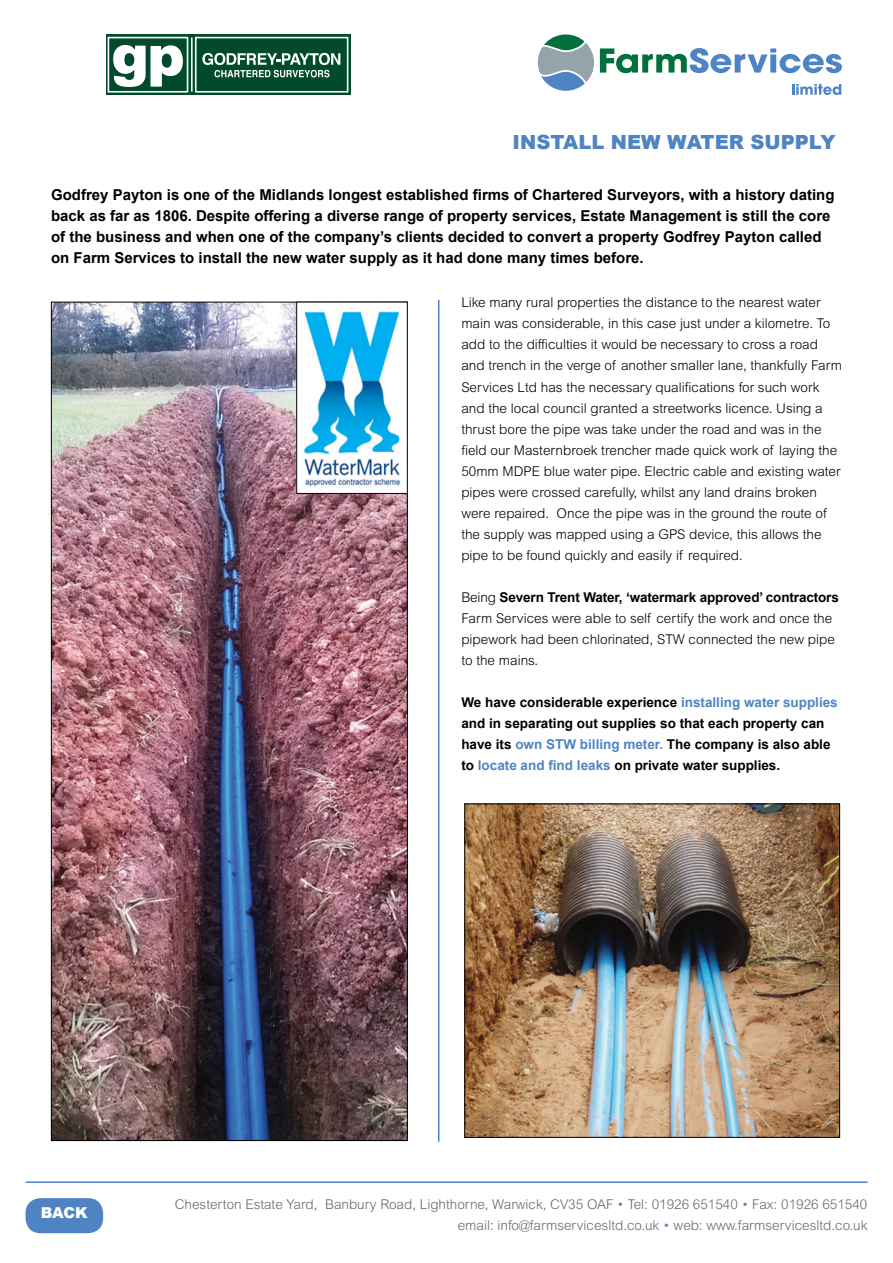
<style>
.page{position:relative;width:893px;height:1263px;background:#fff}
.page>*{position:absolute;margin:0;border:0;box-sizing:border-box;transform-origin:0 0}
.t1{font:900 19.5px "Arial";color:#4f84c4}
.t2{font:700 15px/21px "Arial";color:#000}
.t3{font:900 15px "Arial";color:#fff}
.t4{font:300 13.5px/21px "Arial MT Pro";color:#000}
.t5{font:700 13.5px/21px "Arial";color:#000}
.t6{font:300 13.5px "Arial MT Pro";color:#67686b}
.s1{font-family:"Arial";font-weight:700}
.s2{color:#4f84c4}
</style>
<div class="page">
<svg style="left:537px;top:34px;width:57px;height:57px"></svg>
<svg style="left:539px;top:36px;width:54px;height:51px"></svg>
<div style="left:536px;top:33px;width:60px;height:60px;border:2px solid #fff;border-radius:50%"></div>
<svg style="left:600px;top:48px;width:242px;height:25px"></svg>
<svg style="left:792px;top:84px;width:49px;height:11px"></svg>
<svg style="left:106px;top:35px;width:244px;height:60px"></svg>
<div style="left:108px;top:37px;width:80px;height:56px;background:#024a2c;border:2px solid #fff"></div>
<div style="left:195px;top:37px;width:153px;height:56px;background:#024a2c;border:2px solid #fff"></div>
<svg style="left:113px;top:45px;width:70px;height:42px"></svg>
<hr style="left:191px;top:38px;width:2px;height:54px;background:#fff">
<svg style="left:202px;top:53px;width:138px;height:24px"></svg>
<hr style="left:438px;top:300px;width:1px;height:842px;background:#4f84c4">
<img style="left:53px;top:304px;width:352px;height:835px">
<img style="left:467px;top:806px;width:371px;height:329px">
<hr style="left:26px;top:1181px;width:841px;height:2px;background:#4f84c4">
<img style="left:299px;top:304px;width:106px;height:188px">
<div style="left:26px;top:1198px;width:77px;height:35px;background:#4f84c4;border-radius:15px"></div>
<p class="t1" style="left:513px;top:128px;width:325px">INSTALL NEW WATER SUPPLY</p>
<p class="t2" style="left:51px;top:184px;width:785px">Godfrey Payton is one of the Midlands longest established firms of Chartered Surveyors, with a history dating back as far as 1806. Despite offering a diverse range of property services, Estate Management is still the core of the business and when one of the company’s clients decided to convert a property Godfrey Payton called on Farm Services to install the new water supply as it had done many times before.</p>
<p class="t4" style="left:461px;top:293px;width:382px">Like many rural properties the distance to the nearest water main was considerable, in this case just under a kilometre. To add to the difficulties it would be necessary to cross a road and trench in the verge of another smaller lane, thankfully Farm Services Ltd has the necessary qualifications for such work and the local council granted a streetworks licence. Using a thrust bore the pipe was take under the road and was in the field our Masternbroek trencher made quick work of laying the 50mm MDPE blue water pipe. Electric cable and existing water pipes were crossed carefully, whilst any land drains broken were repaired. Once the pipe was in the ground the route of the supply was mapped using a GPS device, this allows the pipe to be found quickly and easily if required.</p>
<p class="t4" style="left:461px;top:587px;width:379px">Being <span class="s1">Severn Trent Water, ‘watermark approved’ contractors </span>Farm Services were able to self certify the work and once the pipework had been chlorinated, STW connected the new pipe to the mains.</p>
<p class="t5" style="left:461px;top:691px;width:378px">We have considerable experience <span class="s2">installing water supplies </span>and in separating out supplies so that each property can have its <span class="s2">own STW billing meter.</span> The company is also able to <span class="s2">locate and find leaks</span> on private water supplies.</p>
<p class="t3" style="left:41px;top:1202px;width:48px">BACK</p>
<p class="t6" style="left:175px;top:1196px;width:694px">Chesterton Estate Yard, Banbury Road, Lighthorne, Warwick, CV35 OAF <span class="s2">•</span> Tel: 01926 651540 <span class="s2">•</span> Fax: 01926 651540</p>
<p class="t6" style="left:458px;top:1217px;width:411px">email: info@farmservicesltd.co.uk <span class="s2">•</span> web: www.farmservicesltd.co.uk</p>
</div>
